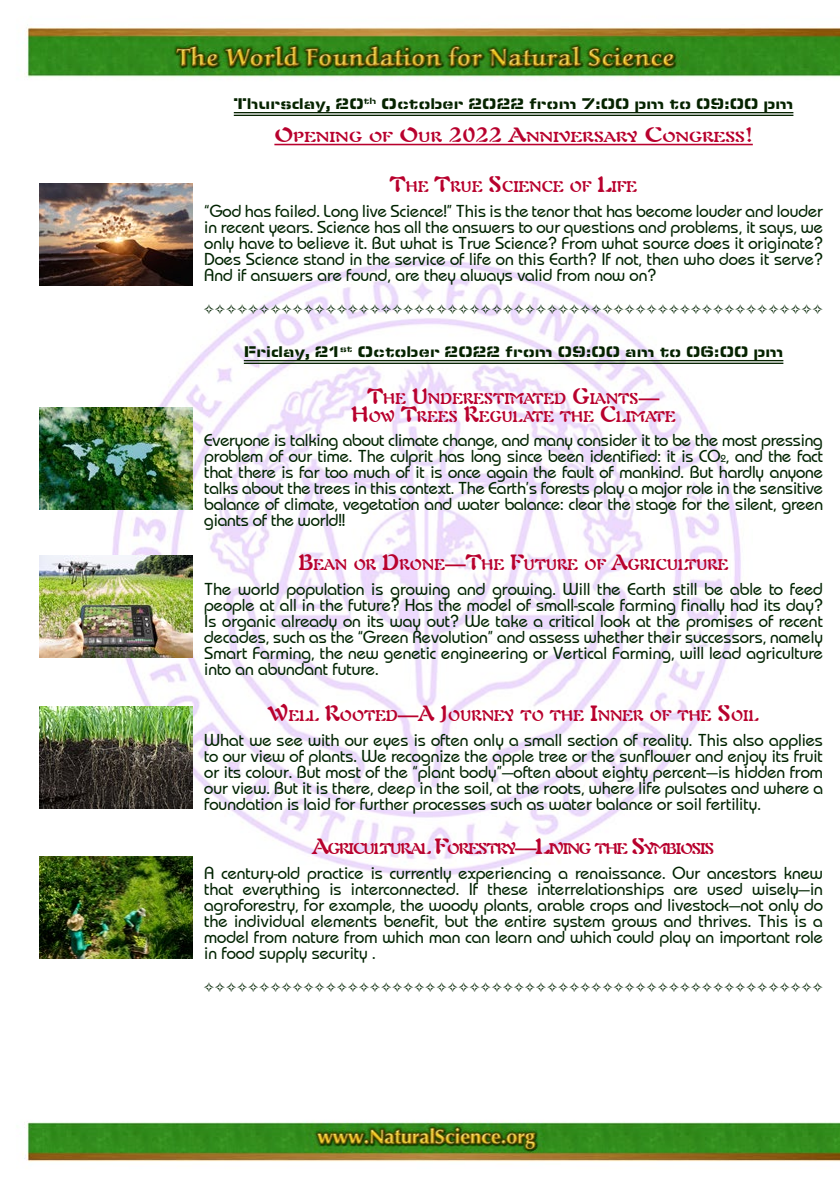
<style>
.page{position:relative;width:840px;height:1191px;background:#fff}
.page>*{position:absolute;margin:0;border:0;box-sizing:border-box;transform-origin:0 0}
.t1{font:18px/16px "Bauhaus";color:#002300;text-align:justify}
.t2{font:16px "Eurostile Ste D Blac Exte";letter-spacing:.01em;color:#062300;scale:.94 1}
.t3{font:700 15.4px/18px "Freeform 721 BT";letter-spacing:.015em;color:#b8012d;scale:.94 1}
.t4{font:700 15.4px "Freeform 721 BT";letter-spacing:-.07em;color:#b8012d}
.t5{font:700 14.4px "Freeform 721 BT";letter-spacing:.015em;color:#b8012d;scale:1.1 1}
.s1{font-size:20.6px}
.s2{font-size:22px}
.s3{font-size:10.4px}
</style>
<div class="page">
<img style="left:22px;top:24px;width:817px;height:1138px">
<img style="left:40px;top:183px;width:153px;height:102px">
<img style="left:40px;top:408px;width:153px;height:102px">
<img style="left:40px;top:556px;width:153px;height:102px">
<img style="left:40px;top:706px;width:153px;height:102px">
<img style="left:40px;top:856px;width:152px;height:102px">
<hr style="left:234px;top:112px;width:559px;height:1px;background:#062300">
<hr style="left:234px;top:115px;width:559px;height:1px;background:#062300">
<hr style="left:274px;top:144px;width:478px;height:1px;background:#b8012d">
<hr style="left:244px;top:360px;width:539px;height:1px;background:#062300">
<hr style="left:244px;top:363px;width:539px;height:1px;background:#062300">
<svg style="left:204px;top:304px;width:618px;height:10px"></svg>
<svg style="left:204px;top:982px;width:618px;height:9px"></svg>
<p class="t2" style="left:233px;top:95px;width:596px">Thursday, 20<sup>th</sup> October 2022 from 7:00 pm to 09:00 pm</p>
<p class="t5" style="left:274px;top:128px;width:436px"><span class="s1">O</span>PENING OF <span class="s1">O</span>UR <span class="s1">2022 A</span>NNIVERSARY <span class="s1">C</span>ONGRESS<span class="s1">!</span></p>
<p class="t3" style="left:390px;top:178px;width:264px"><span class="s2">T</span>HE <span class="s2">T</span>RUE <span class="s2">S</span>CIENCE OF <span class="s2">L</span>IFE</p>
<p class="t1" style="left:204px;top:203px;width:620px">“God has failed. Long live Science!” This is the tenor that has become louder and louder in recent years. Science has all the answers to our questions and problems, it says, we only have to believe it. But what is True Science? From what source does it originate?<br>Does Science stand in the service of life on this Earth? If not, then who does it serve?<br>And if answers are found, are they always valid from now on?</p>
<p class="t2" style="left:243px;top:342px;width:575px">Friday, 21<sup>st</sup> October 2022 from 09:00 am to 06:00 pm</p>
<p class="t3" style="left:351px;top:389px;width:329px;text-indent:16px"><span class="s2">T</span>HE <span class="s2">U</span>NDERESTIMATED <span class="s2">G</span>IANTS<span class="s2">—<br>H</span>OW <span class="s2">T</span>REES <span class="s2">R</span>EGULAT</p>
<p class="t3" style="left:543px;top:407px;width:142px">E THE <span class="s2">C</span>LIMATE</p>
<p class="t1" style="left:204px;top:432px;width:620px">Everyone is talking about climate change, and many consider it to be the most pressing problem of our time. The culprit has long since been identified: it is CO<span class="s3">2</span>, and the fact that there is far too much of it is once again the fault of mankind. But hardly anyone talks about the trees in this context. The Earth’s forests play a major role in the sensitive balance of climate, vegetation and water balance: clear the stage for the silent, green giants of the world!!</p>
<p class="t3" style="left:298px;top:556px;width:458px"><span class="s2">B</span>EAN OR <span class="s2">D</span>RONE<span class="s2">—T</span>HE <span class="s2">F</span>UTURE OF <span class="s2">A</span>GRICULTURE</p>
<p class="t1" style="left:204px;top:581px;width:620px">The world population is growing and growing. Will the Earth still be able to feed people at all in the future? Has the model of small-scale farming finally had its day?<br>Is organic already on its way out? We take a critical look at the promises of recent decades, such as the “Green Revolution” and assess whether their successors, namely Smart Farming, the new genetic engineering or Vertical Farming, will lead agriculture into an abundant future.</p>
<p class="t3" style="left:269px;top:707px;width:89px"><span class="s2">W</span>ELL <span class="s2">R</span>OOT</p>
<p class="t3" style="left:375px;top:707px;width:409px">ED<span class="s2">—A J</span>OURNEY TO THE <span class="s2">I</span>NNER OF THE <span class="s2">S</span>OIL</p>
<p class="t1" style="left:204px;top:732px;width:620px">What we see with our eyes is often only a small section of reality. This also applies to our view of plants. We recognize the apple tree or the sunflower and enjoy its fruit or its colour. But most of the “plant body”—often about eighty percent—is hidden from our view. But it is there, deep in the soil, at the roots, where life pulsates and where a foundation is laid for further processes such as water balance or soil fertility.</p>
<p class="t4" style="left:313px;top:839px;width:402px"><span class="s2">A</span>GRICULTURAL <span class="s2">F</span>ORESTRY<span class="s2">—L</span>IVING THE <span class="s2">S</span>YMBIOSIS</p>
<p class="t1" style="left:204px;top:864px;width:620px">A century-old practice is currently experiencing a renaissance. Our ancestors knew that everything is interconnected. If these interrelationships are used wisely—in agroforestry, for example, the woody plants, arable crops and livestock—not only do the individual elements benefit, but the entire system grows and thrives. This is a model from nature from which man can learn and which could play an important role in food supply security .</p>
</div>
